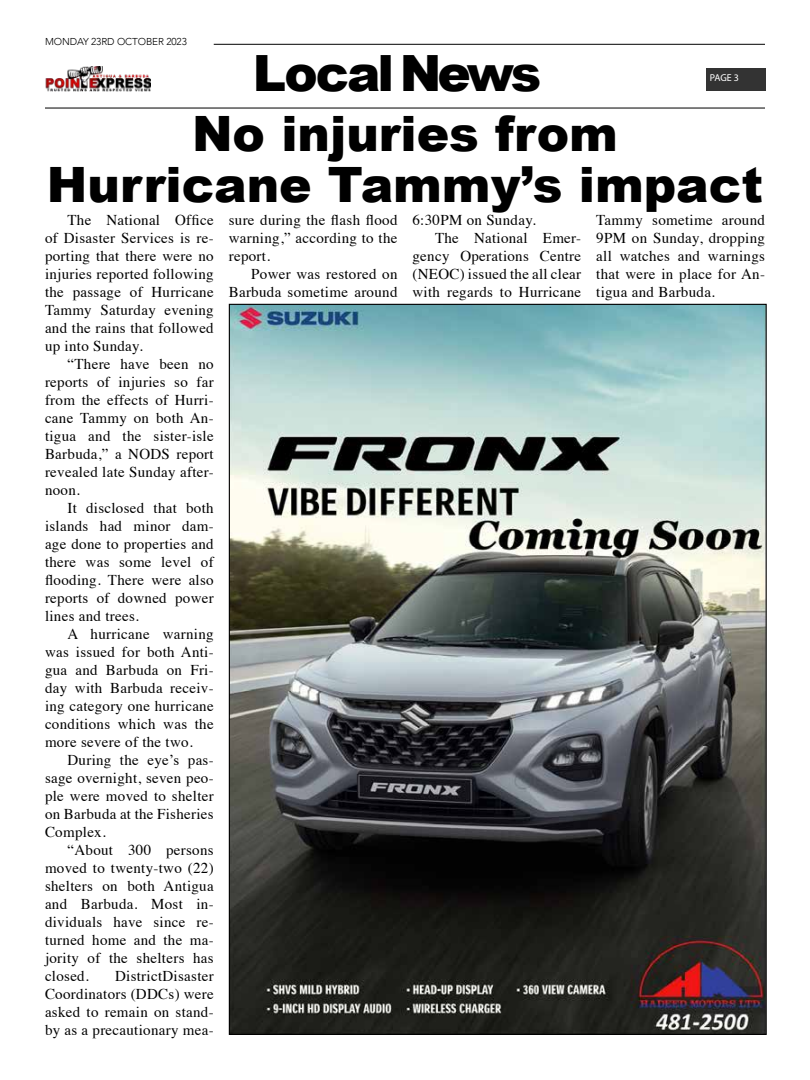
<style>
.page{position:relative;width:810px;height:1080px;background:#fff}
.page>*{position:absolute;margin:0;border:0;box-sizing:border-box;transform-origin:0 0}
.t1{font:900 50px "Arial";letter-spacing:-.06em;color:#000}
.t2{font:900 48.75px/51.2px "Arial";color:#000;text-align:center}
.t3{font:15px/18px "Times";letter-spacing:.02em;color:#000;text-align:justify}
.t4{font:300 10px "Avenir";letter-spacing:-.01em;color:#000}
.t5{font:10px "Myriad Pro";color:#fff}
</style>
<div class="page">
<hr style="left:45px;top:107px;width:720px;height:2px;background:#333">
<hr style="left:214px;top:44px;width:551px;height:1px;background:#333">
<div style="left:706px;top:68px;width:60px;height:23px;background:#333"></div>
<img style="left:45px;top:66px;width:106px;height:25px">
<img style="left:231px;top:306px;width:534px;height:727px">
<p class="t4" style="left:45px;top:35px;width:143px">MONDAY 23RD OCTOBER 2023</p>
<h1 class="t1" style="left:253px;top:37px;width:290px">Local News</h1>
<p class="t5" style="left:710px;top:72px;width:31px">PAGE 3</p>
<h2 class="t2" style="left:47px;top:107px;width:718px">No injuries from<br>Hurricane Tammy’s impact</h2>
<p class="t3" style="left:45px;top:210px;width:170px;text-indent:22px">The National Office of Disaster Services is re&shy;porting that there were no injuries reported following the passage of Hurricane Tammy Saturday evening and the rains that followed up into Sunday.</p>
<p class="t3" style="left:45px;top:354px;width:170px;text-indent:22px">“There have been no reports of injuries so far from the effects of Hurri&shy;cane Tammy on both An&shy;tigua and the sister-isle Barbuda,” a NODS report revealed late Sunday after&shy;noon.</p>
<p class="t3" style="left:45px;top:498px;width:170px;text-indent:22px">It disclosed that both islands had minor dam&shy;age done to properties and there was some level of flooding. There were also reports of downed power lines and trees.</p>
<p class="t3" style="left:45px;top:624px;width:170px;text-indent:22px">A hurricane warning was issued for both Anti&shy;gua and Barbuda on Fri&shy;day with Barbuda receiv&shy;ing category one hurricane conditions which was the more severe of the two.</p>
<p class="t3" style="left:45px;top:750px;width:170px;text-indent:22px">During the eye’s pas&shy;sage overnight, seven peo&shy;ple were moved to shelter on Barbuda at the Fisheries Complex.</p>
<p class="t3" style="left:45px;top:840px;width:170px;text-indent:22px">“About 300 persons moved to twenty-two (22) shelters on both Antigua and Barbuda. Most in&shy;dividuals have since re&shy;turned home and the ma&shy;jority of the shelters has closed.</p>
<p class="t3" style="left:229px;top:210px;width:170px">sure during the flash flood warning,” according to the report.</p>
<p class="t3" style="left:229px;top:264px;width:170px;text-align:right">Power was restored on<br>Barbuda sometime around</p>
<p class="t3" style="left:412px;top:210px;width:125px">6:30PM on Sunday.</p>
<p class="t3" style="left:435px;top:228px;width:148px">The National Emer-</p>
<p class="t3" style="left:412px;top:246px;width:170px">gency Operations Centre</p>
<p class="t3" style="left:412px;top:264px;width:170px">(NEOC) issued the all clear</p>
<p class="t3" style="left:412px;top:282px;width:170px">with regards to Hurricane</p>
<p class="t3" style="left:596px;top:210px;width:170px">Tammy sometime around 9PM on Sunday, dropping all watches and warnings that were in place for An&shy;tigua and Barbuda.</p>
<p class="t3" style="left:45px;top:966px;width:170px;text-indent:70px">DistrictDisaster Coordinators (DDCs) were asked to remain on stand&shy;by as a precautionary mea-</p>
</div>
